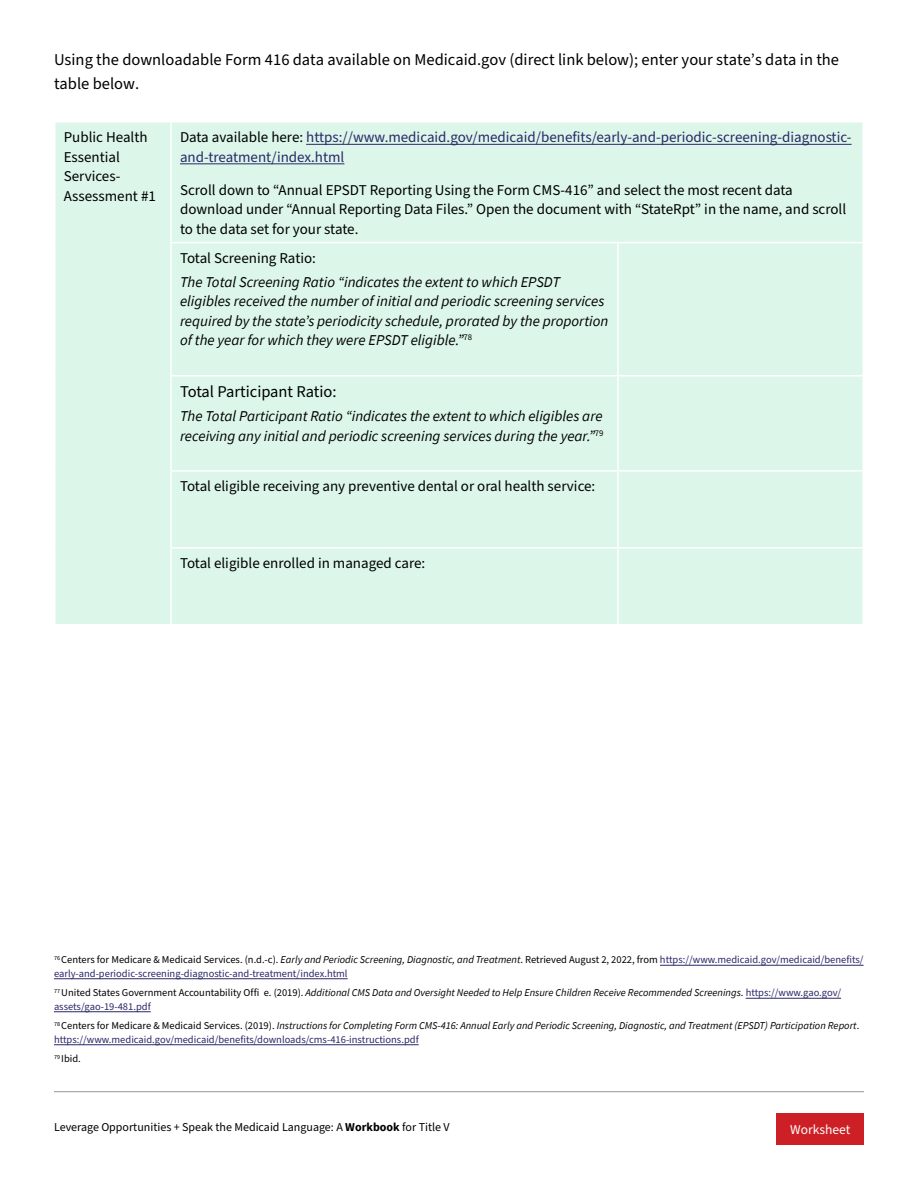
<style>
.page{position:relative;width:918px;height:1188px;background:#fff}
.page>*{position:absolute;margin:0;border:0;box-sizing:border-box;transform-origin:0 0}
.Body_text{font:16.5px/24px "Source Sans Pro";color:#000}
.Question_text{font:16.5px "Source Sans Pro";color:#000}
.Question_text-2{font:15px/19.5px "Source Sans Pro";color:#000}
.Question_text-3{font:italic 15px/19.5px "Source Sans Pro";color:#000}
.Question_text-4{font:15px/19.5px "Source Sans Pro";color:#2b2868}
.t1{font:13.5px "Source Sans Pro";color:#fff}
.t2{font:12px "Source Sans Pro";color:#000}
.Footnote{font:italic 10.5px/13.5px "Source Sans Pro";color:#000}
.Footnote-2{font:10.5px/13.5px "Source Sans Pro";color:#2b2868}
.Footnote-3{font:10.5px "Source Sans Pro";color:#000}
.s1{color:#000}
.s2{font-style:italic;color:#000}
.s3{font-style:normal}
.s4{font-style:normal;color:#2b2868}
.s5{font-weight:700}
</style>
<div class="page">
<hr style="left:54px;top:1091px;width:810px;height:1px;background:#939598">
<div style="left:56px;top:123px;width:806px;height:501px;background:#dcf6e9"></div>
<hr style="left:170px;top:123px;width:2px;height:119px;background:#fff">
<hr style="left:170px;top:242px;width:448px;height:1px;background:#fff">
<hr style="left:170px;top:243px;width:2px;height:132px;background:#fff">
<hr style="left:618px;top:242px;width:246px;height:1px;background:#fff">
<hr style="left:617px;top:243px;width:2px;height:132px;background:#fff">
<hr style="left:170px;top:375px;width:448px;height:1px;background:#fff">
<hr style="left:170px;top:376px;width:2px;height:94px;background:#fff">
<hr style="left:618px;top:375px;width:246px;height:1px;background:#fff">
<hr style="left:617px;top:376px;width:2px;height:94px;background:#fff">
<hr style="left:170px;top:470px;width:448px;height:2px;background:#fff">
<hr style="left:170px;top:472px;width:2px;height:75px;background:#fff">
<hr style="left:618px;top:470px;width:246px;height:2px;background:#fff">
<hr style="left:617px;top:472px;width:2px;height:75px;background:#fff">
<hr style="left:170px;top:547px;width:448px;height:2px;background:#fff">
<hr style="left:170px;top:549px;width:2px;height:75px;background:#fff">
<hr style="left:618px;top:547px;width:246px;height:2px;background:#fff">
<hr style="left:617px;top:549px;width:2px;height:75px;background:#fff">
<hr style="left:306px;top:144px;width:546px;height:1px;background:#2b2868">
<hr style="left:180px;top:163px;width:164px;height:1px;background:#2b2868">
<hr style="left:660px;top:965px;width:204px;height:1px;background:#2b2868">
<hr style="left:54px;top:978px;width:294px;height:1px;background:#2b2868">
<hr style="left:746px;top:998px;width:95px;height:1px;background:#2b2868">
<hr style="left:54px;top:1011px;width:97px;height:1px;background:#2b2868">
<hr style="left:54px;top:1044px;width:365px;height:1px;background:#2b2868">
<div style="left:777px;top:1114px;width:87px;height:31px;background:#cd2026"></div>
<p class="Body_text" style="left:54px;top:48px;width:787px">Using the downloadable Form 416 data available on Medicaid.gov (direct link below); enter your stateʼs data in the table below.</p>
<p class="Question_text-2" style="left:64px;top:128px;width:94px">Public Health<br>Essential<br>Services-<br>Assessment #1</p>
<p class="Question_text-4" style="left:180px;top:128px;width:673px"><span class="s1">Data available here:</span> https://www.medicaid.gov/medicaid/benefits/early-and-periodic-screening-diagnostic&shy;and-treatment/index.html</p>
<p class="Question_text-2" style="left:180px;top:180px;width:668px">Scroll down to “Annual EPSDT Reporting Using the Form CMS-416” and select the most recent data download under “Annual Reporting Data Files.” Open the document with “StateRpt” in the name, and scroll to the data set for your state.</p>
<p class="Question_text-2" style="left:180px;top:249px;width:138px">Total Screening Ratio:</p>
<p class="Question_text-3" style="left:180px;top:272px;width:430px">The Total Screening Ratio “indicates the extent to which EPSDT eligibles received the number of initial and periodic screening services required by the state’s periodicity schedule, prorated by the proportion of the year for which they were EPSDT eligible.”<sup>78</sup></p>
<p class="Question_text" style="left:180px;top:381px;width:158px">Total Participant Ratio:</p>
<p class="Question_text-3" style="left:180px;top:406px;width:425px">The Total Participant Ratio “indicates the extent to which eligibles are receiving any initial and periodic screening services during the year.”<sup>79</sup></p>
<p class="Question_text-2" style="left:180px;top:477px;width:417px">Total eligible receiving any preventive dental or oral health service:</p>
<p class="Question_text-2" style="left:180px;top:554px;width:247px">Total eligible enrolled in managed care:</p>
<p class="Footnote-2" style="left:54px;top:953px;width:811px"><sup>76</sup> <span class="s1">Centers for Medicare &amp; Medicaid Services. (n.d.-c).</span> <span class="s2">Early and Periodic Screening, Diagnostic, and Treatment</span><span class="s1">. Retrieved August 2, 2022, from</span> https://www.medicaid.gov/medicaid/benefits/ early-and-periodic-screening-diagnostic-and-treatment/index.html</p>
<p class="Footnote" style="left:54px;top:986px;width:789px"><sup>77</sup> <span class="s3">United States Government Accountability Offi e. (2019).</span> Additional CMS Data and Oversight Needed to Help Ensure Children Receive Recommended Screenings<span class="s3">.</span> <span class="s4">https://www.gao.gov/ assets/gao-19-481.pdf</span></p>
<p class="Footnote" style="left:54px;top:1019px;width:807px"><sup>78</sup> <span class="s3">Centers for Medicare &amp; Medicaid Services. (2019).</span> Instructions for Completing Form CMS-416: Annual Early and Periodic Screening, Diagnostic, and Treatment (EPSDT) Participation Report<span class="s3">. </span><span class="s4">https://www.medicaid.gov/medicaid/benefits/downloads/cms-416-instructions.pdf</span></p>
<p class="Footnote-3" style="left:54px;top:1051px;width:28px"><sup>79</sup> Ibid.</p>
<p class="t2" style="left:54px;top:1119px;width:397px">Leverage Opportunities + Speak the Medicaid Language: A <span class="s5">Workbook</span> for Title V</p>
<p class="t1" style="left:790px;top:1121px;width:62px">Worksheet</p>
</div>
